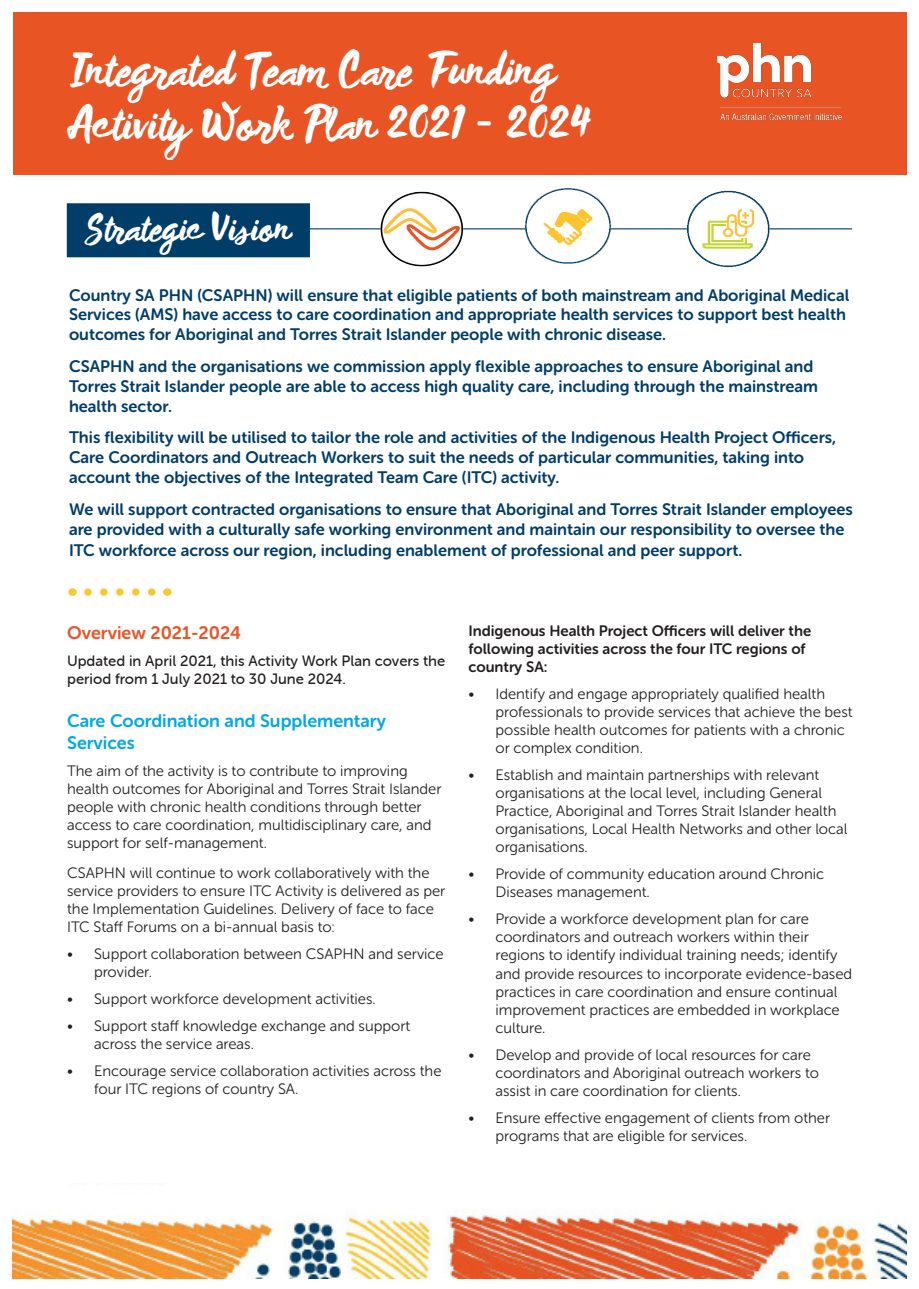
<style>
.page{position:relative;width:919px;height:1289px;background:#fff}
.page>*{position:absolute;margin:0;border:0;box-sizing:border-box;transform-origin:0 0}
.t1{font:45px "Wild Thing";color:#fff}
.t2{font:36px "Wild Thing";color:#fff}
.t3{font:18px/21.6px "Museo Sans Rounded 700";color:#00a8e1}
.t4{font:18px "Museo Sans Rounded 700";color:#e95424}
.t5{font:16.5px/19.8px "Museo Sans Rounded 700";color:#003d69}
.t6{font:15px/18px "Museo Sans Rounded 300";color:#231f20}
.t7{font:15px/18px "Museo Sans Rounded 700";color:#231f20}
.t8{font:15px/18px "Museo Sans Rounded 500";color:#231f20}
.s1{font-family:"Museo Sans Rounded 500"}
</style>
<div class="page">
<img style="left:13px;top:1210px;width:893px;height:68px">
<div style="left:13px;top:13px;width:893px;height:162px;background:#e95424"></div>
<img style="left:717px;top:44px;width:124px;height:77px">
<svg style="left:88px;top:588px;width:68px;height:8px"></svg>
<div style="left:67px;top:203px;width:243px;height:54px;background:#003d69;border:2px solid #003d69"></div>
<hr style="left:310px;top:228px;width:542px;height:1px;background:#003d69">
<img style="left:380px;top:191px;width:95px;height:76px">
<img style="left:520px;top:188px;width:95px;height:76px">
<img style="left:678px;top:190px;width:100px;height:77px">
<p class="t1" style="left:69px;top:40px;width:487px">Integrated Team Care Funding</p>
<p class="t1" style="left:69px;top:94px;width:523px">Activity Work Plan 2021 <span class="s1">-</span> 2024</p>
<p class="t2" style="left:85px;top:204px;width:206px">Strategic Vision</p>
<p class="t5" style="left:69px;top:285px;width:781px">Country SA PHN (CSAPHN) will ensure that eligible patients of both mainstream and Aboriginal Medical<br>Services (AMS) have access to care coordination and appropriate health services to support best health outcomes for Aboriginal and Torres Strait Islander people with chronic disease.</p>
<p class="t5" style="left:69px;top:356px;width:750px">CSAPHN and the organisations we commission apply flexible approaches to ensure Aboriginal and<br>Torres Strait Islander people are able to access high quality care, including through the mainstream health sector.</p>
<p class="t5" style="left:69px;top:428px;width:768px">This flexibility will be utilised to tailor the role and activities of the Indigenous Health Project Officers,<br>Care Coordinators and Outreach Workers to suit the needs of particular communities, taking into account the objectives of the Integrated Team Care (ITC) activity.</p>
<p class="t5" style="left:69px;top:499px;width:785px">We will support contracted organisations to ensure that Aboriginal and Torres Strait Islander employees are provided with a culturally safe working environment and maintain our responsibility to oversee the</p>
<p class="t5" style="left:69px;top:540px;width:674px">ITC workforce across our region, including enablement of professional and peer support.</p>
<p class="t4" style="left:67px;top:622px;width:175px">Overview 2021-2024</p>
<p class="t8" style="left:67px;top:651px;width:380px">Updated in April 2021, this Activity Work Plan covers the period from 1 July 2021 to 30 June 2024.</p>
<p class="t3" style="left:67px;top:710px;width:320px">Care Coordination and Supplementary<br>Services</p>
<p class="t6" style="left:67px;top:762px;width:376px">The aim of the activity is to contribute to improving health outcomes for Aboriginal and Torres Strait Islander people with chronic health conditions through better access to care coordination, multidisciplinary care, and support for self-management.</p>
<p class="t6" style="left:67px;top:864px;width:379px">CSAPHN will continue to work collaboratively with the service providers to ensure ITC Activity is delivered as per the Implementation Guidelines. Delivery of face to face ITC Staff Forums on a bi-annual basis to:</p>
<p class="t6" style="left:94px;top:945px;width:351px;text-indent:-27px">• Support collaboration between CSAPHN and service provider.</p>
<p class="t6" style="left:67px;top:990px;width:310px">• Support workforce development activities.</p>
<p class="t6" style="left:94px;top:1017px;width:318px;text-indent:-27px">• Support staff knowledge exchange and support across the service areas.</p>
<p class="t6" style="left:94px;top:1062px;width:349px;text-indent:-27px">• Encourage service collaboration activities across the four ITC regions of country SA.</p>
<p class="t7" style="left:468px;top:622px;width:344px">Indigenous Health Project Officers will deliver the following activities across the four ITC regions of country SA:</p>
<p class="t6" style="left:495px;top:685px;width:358px;text-indent:-27px">• Identify and engage appropriately qualified health professionals to provide services that achieve the best possible health outcomes for patients with a chronic or complex condition.</p>
<p class="t6" style="left:495px;top:766px;width:353px;text-indent:-27px">• Establish and maintain partnerships with relevant organisations at the local level, including General Practice, Aboriginal and Torres Strait Islander health organisations, Local Health Networks and other local organisations.</p>
<p class="t6" style="left:495px;top:865px;width:330px;text-indent:-27px">• Provide of community education around Chronic<br>Diseases management.</p>
<p class="t6" style="left:495px;top:910px;width:358px;text-indent:-27px">• Provide a workforce development plan for care coordinators and outreach workers within their regions to identify individual training needs; identify and provide resources to incorporate evidence-based practices in care coordination and ensure continual improvement practices are embedded in workplace culture.</p>
<p class="t6" style="left:495px;top:1045px;width:325px;text-indent:-27px">• Develop and provide of local resources for care coordinators and Aboriginal outreach workers to assist in care coordination for clients.</p>
<p class="t6" style="left:495px;top:1108px;width:336px;text-indent:-27px">• Ensure effective engagement of clients from other programs that are eligible for services.</p>
</div>
